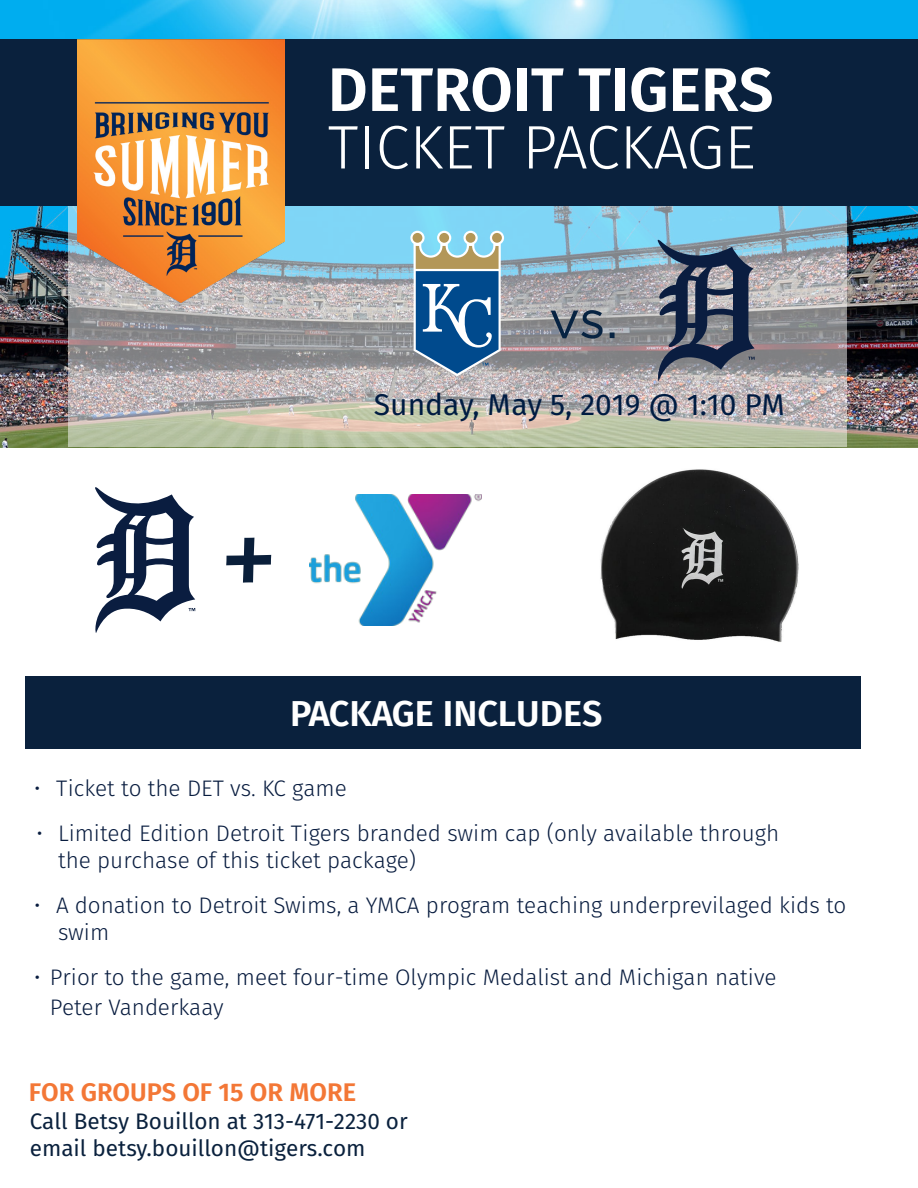
<style>
.page{position:relative;width:918px;height:1188px;background:#fff}
.page>*{position:absolute;margin:0;border:0;box-sizing:border-box;transform-origin:0 0}
.t1{font:600 61.5px "Fira Sans";color:#fff}
.t2{font:300 61.5px "Fira Sans";color:#fff}
.t3{font:600 36px "Fira Sans";color:#fff}
.t4{font:30px "Fira Sans";color:#001c42}
.t5{font:600 25.5px "Fira Sans";color:#f37736}
.t6{font:300 22.5px/27px "Fira Sans";color:#081c3f}
.t7{font:22.5px/27px "Fira Sans";color:#0a213d}
</style>
<div class="page">
<img style="left:0;top:0;width:918px;height:447px">
<svg style="left:68px;top:206px;width:779px;height:241px"></svg>
<div style="left:0;top:39px;width:918px;height:167px;background:#0a213d"></div>
<svg style="left:551px;top:310px;width:64px;height:29px"></svg>
<svg style="left:657px;top:239px;width:98px;height:142px"></svg>
<div style="left:25px;top:676px;width:835px;height:73px;background:#0a213d"></div>
<img style="left:78px;top:39px;width:207px;height:263px">
<svg style="left:410px;top:231px;width:94px;height:145px"></svg>
<svg style="left:95px;top:487px;width:100px;height:146px"></svg>
<img style="left:310px;top:494px;width:172px;height:131px">
<img style="left:600px;top:469px;width:199px;height:173px">
<p class="t1" style="left:328px;top:46px;width:447px">DETROIT TIGERS</p>
<p class="t2" style="left:328px;top:104px;width:429px">TICKET PACKAGE</p>
<p class="t4" style="left:374px;top:383px;width:413px">Sunday, May 5, 2019 @ 1:10 PM</p>
<p class="t3" style="left:290px;top:688px;width:314px">PACKAGE INCLUDES</p>
<p class="t6" style="left:34px;top:775px;width:314px">• Ticket to the DET vs. KC game</p>
<p class="t6" style="left:58px;top:820px;width:723px;text-indent:-22px">• Limited Edition Detroit Tigers branded swim cap (only available through the purchase of this ticket package)</p>
<p class="t6" style="left:58px;top:892px;width:790px;text-indent:-24px">• A donation to Detroit Swims, a YMCA program teaching underprevilaged kids to swim</p>
<p class="t6" style="left:50px;top:963px;width:728px;line-height:29.5px;text-indent:-15px">• Prior to the game, meet four-time Olympic Medalist and Michigan native<br>Peter Vanderkaay</p>
<p class="t5" style="left:29px;top:1075px;width:329px">FOR GROUPS OF 15 OR MORE</p>
<p class="t7" style="left:30px;top:1107px;width:380px">Call Betsy Bouillon at 313-471-2230 or email betsy.bouillon@tigers.com</p>
</div>
